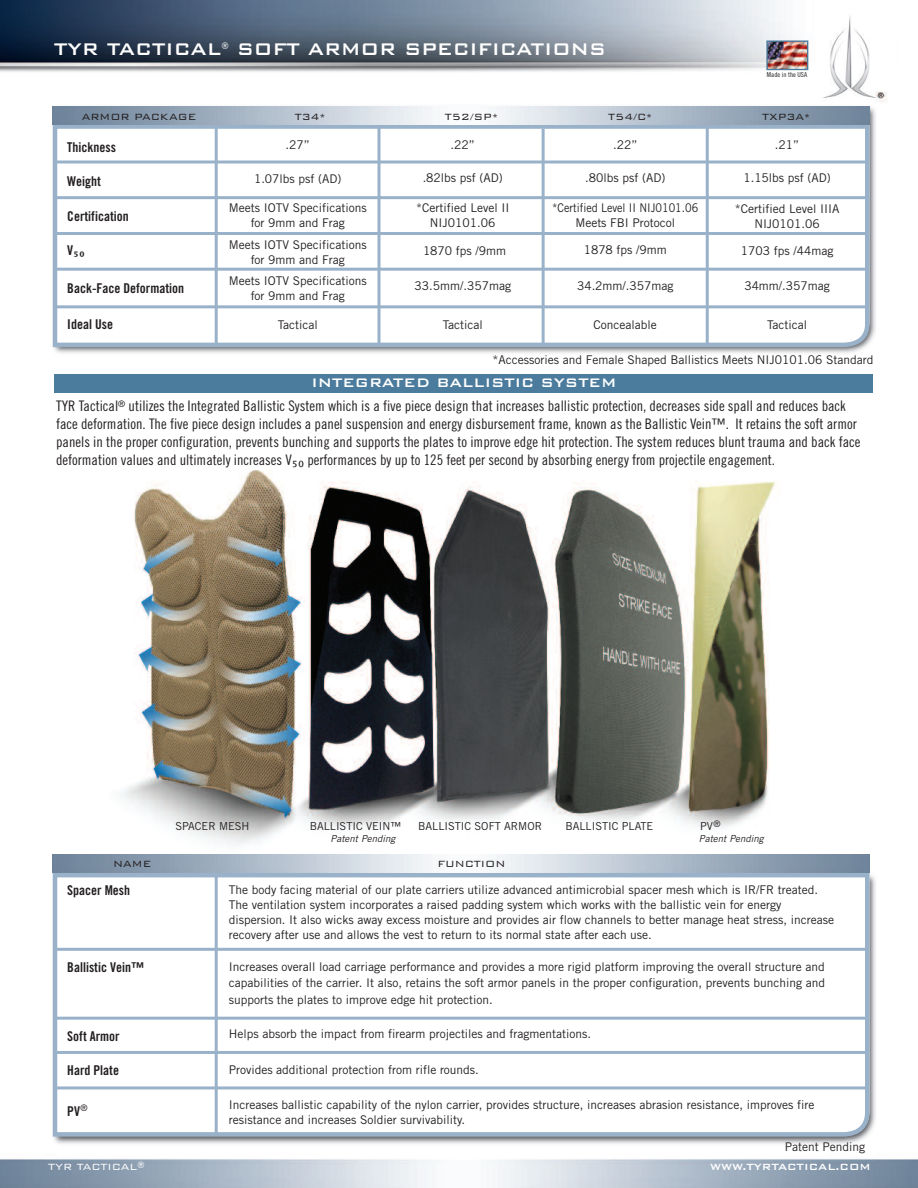
<style>
.page{position:relative;width:918px;height:1188px;background:#fff}
.page>*{position:absolute;margin:0;border:0;box-sizing:border-box;transform-origin:0 0}
.t1{font:500 22.5px "Bank Gothic BT";letter-spacing:-.01em;color:#fff;scale:.95 1}
.t2{font:500 16.5px "Bank Gothic BT";color:#fff}
.t3{font:14.55px/18px "Trade Gothic Cond Eighteen";color:#231f20}
.t4{font:13.5px "Trade Gothic Bold Cond Twenty";color:#231f20}
.t5{font:12px/15px "Trade Gothic";color:#231f20;text-align:center}
.t6{font:300 12px "Bank Gothic BT";color:#231f20}
.t7{font:12px/15px "Trade Gothic";color:#231f20;text-align:center;scale:.9 1}
.t8{font:500 12px "Bank Gothic BT";color:#fff}
.t9{font:300 12px "Bank Gothic BT";color:#fff}
.t10{font:700 12px "Lucida Grande";color:#231f20}
.t11{font:10.95px "Trade Gothic";color:#231f20}
.t12{font:italic 9.6px "Trade Gothic";letter-spacing:.005em;color:#231f20}
.t13{font:500 9.3px "Bank Gothic BT";color:#fff;scale:.95 1}
.t14{font:6.75px "Trade Gothic Cond Eighteen";color:#231f20;scale:1.04 1}
.s1{font-family:"Trade Gothic Bold Cond Twenty";font-weight:400;font-size:13.5px}
.s2{font-family:"Lucida Grande"}
.s3{font-weight:500;font-size:9px}
</style>
<div class="page">
<img style="left:0;top:0;width:918px;height:1188px">
<img style="left:66px;top:470px;width:757px;height:384px">
<img style="left:50px;top:102px;width:831px;height:256px">
<svg style="left:53px;top:124px;width:817px;height:223px"></svg>
<hr style="left:215px;top:128px;width:3px;height:216px;background:#99b2c9">
<hr style="left:378px;top:128px;width:3px;height:216px;background:#99b2c9">
<hr style="left:542px;top:129px;width:3px;height:215px;background:#99b2c9">
<hr style="left:706px;top:128px;width:3px;height:216px;background:#99b2c9">
<img style="left:52px;top:106px;width:818px;height:18px">
<hr style="left:56px;top:161px;width:812px;height:3px;background:#99b2c9">
<hr style="left:56px;top:196px;width:812px;height:3px;background:#99b2c9">
<hr style="left:54px;top:232px;width:813px;height:3px;background:#99b2c9">
<hr style="left:54px;top:268px;width:813px;height:3px;background:#99b2c9">
<hr style="left:56px;top:305px;width:813px;height:3px;background:#99b2c9">
<img style="left:50px;top:871px;width:831px;height:277px">
<svg style="left:53px;top:873px;width:817px;height:264px"></svg>
<hr style="left:215px;top:875px;width:3px;height:259px;background:#99b2c9">
<img style="left:52px;top:854px;width:818px;height:18px">
<hr style="left:56px;top:1086px;width:812px;height:3px;background:#99b2c9">
<hr style="left:56px;top:948px;width:812px;height:3px;background:#99b2c9">
<hr style="left:54px;top:1017px;width:813px;height:3px;background:#99b2c9">
<hr style="left:54px;top:1051px;width:813px;height:3px;background:#99b2c9">
<div style="left:54px;top:374px;width:819px;height:18px;background:#4c7c9d"></div>
<img style="left:768px;top:43px;width:38px;height:25px">
<div style="left:766px;top:41px;width:42px;height:29px;border:1px solid #4c7c9d"></div>
<h1 class="t1" style="left:54px;top:34px;width:178px">TYR TACTICAL</h1>
<p class="t13" style="left:221px;top:41px;width:9px">®</p>
<h1 class="t1" style="left:237px;top:34px;width:390px">SOFT ARMOR SPECIFICATIONS</h1>
<p class="t14" style="left:767px;top:72px;width:40px">Made in the USA</p>
<p class="t6" style="left:82px;top:108px;width:116px">ARMOR PACKAGE</p>
<p class="t6" style="left:295px;top:108px;width:32px">T34*</p>
<p class="t6" style="left:445px;top:108px;width:55px">T52/SP*</p>
<p class="t6" style="left:608px;top:108px;width:46px">T54/C*</p>
<p class="t6" style="left:762px;top:108px;width:50px">TXP3A*</p>
<p class="t4" style="left:67px;top:142px;width:50px">Thickness</p>
<p class="t4" style="left:67px;top:176px;width:35px">Weight</p>
<p class="t4" style="left:67px;top:211px;width:63px">Certification</p>
<p class="t10" style="left:67px;top:244px;width:19px"><span class="s1">V</span>₅₀</p>
<p class="t4" style="left:67px;top:283px;width:118px">Back-Face Deformation</p>
<p class="t4" style="left:67px;top:319px;width:47px">Ideal Use</p>
<p class="t5" style="left:286px;top:138px;width:26px">.27”</p>
<p class="t5" style="left:254px;top:173px;width:89px">1.07lbs psf (AD)</p>
<p class="t5" style="left:229px;top:201px;width:139px">Meets IOTV Specifications for 9mm and Frag</p>
<p class="t5" style="left:229px;top:239px;width:139px">Meets IOTV Specifications for 9mm and Frag</p>
<p class="t5" style="left:229px;top:275px;width:139px">Meets IOTV Specifications for 9mm and Frag</p>
<p class="t5" style="left:278px;top:318px;width:42px">Tactical</p>
<p class="t5" style="left:451px;top:138px;width:26px">.22”</p>
<p class="t5" style="left:423px;top:171px;width:82px">.82lbs psf (AD)</p>
<p class="t5" style="left:416px;top:201px;width:95px">*Certified Level II<br>NIJ0101.06</p>
<p class="t5" style="left:423px;top:245px;width:85px">1870 fps /9mm</p>
<p class="t5" style="left:415px;top:279px;width:98px">33.5mm/.357mag</p>
<p class="t5" style="left:443px;top:318px;width:42px">Tactical</p>
<p class="t5" style="left:613px;top:138px;width:26px">.22”</p>
<p class="t5" style="left:585px;top:171px;width:82px">.80lbs psf (AD)</p>
<p class="t7" style="left:552px;top:201px;width:164px">*Certified Level II NIJ0101.06<br>Meets FBI Protocol</p>
<p class="t5" style="left:584px;top:244px;width:85px">1878 fps /9mm</p>
<p class="t5" style="left:577px;top:280px;width:98px">34.2mm/.357mag</p>
<p class="t5" style="left:594px;top:318px;width:65px">Concealable</p>
<p class="t5" style="left:775px;top:138px;width:26px">.21”</p>
<p class="t5" style="left:743px;top:171px;width:89px">1.15lbs psf (AD)</p>
<p class="t5" style="left:735px;top:203px;width:106px">*Certified Level IIIA<br>NIJ0101.06</p>
<p class="t5" style="left:741px;top:245px;width:94px">1703 fps /44mag</p>
<p class="t5" style="left:744px;top:279px;width:87px">34mm/.357mag</p>
<p class="t5" style="left:767px;top:318px;width:42px">Tactical</p>
<p class="t5" style="left:493px;top:353px;width:382px">*Accessories and Female Shaped Ballistics Meets NIJ0101.06 Standard</p>
<h2 class="t2" style="left:312px;top:372px;width:306px">INTEGRATED BALLISTIC SYSTEM</h2>
<p class="t3" style="left:56px;top:398px;width:806px">TYR Tactical<sup>®</sup> utilizes the Integrated Ballistic System which is a five piece design that increases ballistic protection, decreases side spall and reduces back face deformation. The five piece design includes a panel suspension and energy disbursement frame, known as the Ballistic Vein™. It retains the soft armor panels in the proper configuration, prevents bunching and supports the plates to improve edge hit protection. The system reduces blunt trauma and back face deformation values and ultimately increases V<span class="s2">₅₀</span> performances by up to 125 feet per second by absorbing energy from projectile engagement.</p>
<p class="t11" style="left:175px;top:822px;width:76px">SPACER MESH</p>
<p class="t11" style="left:310px;top:822px;width:93px">BALLISTIC VEIN™</p>
<p class="t11" style="left:418px;top:822px;width:125px">BALLISTIC SOFT ARMOR</p>
<p class="t11" style="left:565px;top:822px;width:89px">BALLISTIC PLATE</p>
<p class="t11" style="left:700px;top:822px;width:22px">PV<sup>®</sup></p>
<p class="t12" style="left:331px;top:835px;width:66px">Patent Pending</p>
<p class="t12" style="left:699px;top:835px;width:66px">Patent Pending</p>
<p class="t6" style="left:113px;top:856px;width:40px">NAME</p>
<p class="t6" style="left:437px;top:856px;width:69px">FUNCTION</p>
<p class="t4" style="left:67px;top:885px;width:64px">Spacer Mesh</p>
<p class="t4" style="left:67px;top:962px;width:79px">Ballistic Vein™</p>
<p class="t4" style="left:67px;top:1031px;width:54px">Soft Armor</p>
<p class="t4" style="left:67px;top:1065px;width:53px">Hard Plate</p>
<p class="t4" style="left:67px;top:1106px;width:22px">PV<sup>®</sup></p>
<p class="t5" style="left:229px;top:884px;width:607px;text-align:left">The body facing material of our plate carriers utilize advanced antimicrobial spacer mesh which is IR/FR treated.<br>The ventilation system incorporates a raised padding system which works with the ballistic vein for energy dispersion. It also wicks away excess moisture and provides air flow channels to better manage heat stress, increase recovery after use and allows the vest to return to its normal state after each use.</p>
<p class="t5" style="left:229px;top:959px;width:598px;line-height:16.5px;text-align:justify">Increases overall load carriage performance and provides a more rigid platform improving the overall structure and capabilities of the carrier. It also, retains the soft armor panels in the proper configuration, prevents bunching and supports the plates to improve edge hit protection.</p>
<p class="t5" style="left:229px;top:1028px;width:364px">Helps absorb the impact from firearm projectiles and fragmentations.</p>
<p class="t5" style="left:229px;top:1064px;width:252px">Provides additional protection from rifle rounds.</p>
<p class="t5" style="left:229px;top:1098px;width:587px;text-align:left">Increases ballistic capability of the nylon carrier, provides structure, increases abrasion resistance, improves fire resistance and increases Soldier survivability.</p>
<p class="t5" style="left:785px;top:1140px;width:82px">Patent Pending</p>
<p class="t9" style="left:48px;top:1158px;width:98px">TYR TACTICAL<span class="s3">®</span></p>
<p class="t8" style="left:710px;top:1158px;width:162px">WWW.TYRTACTICAL.COM</p>
</div>
